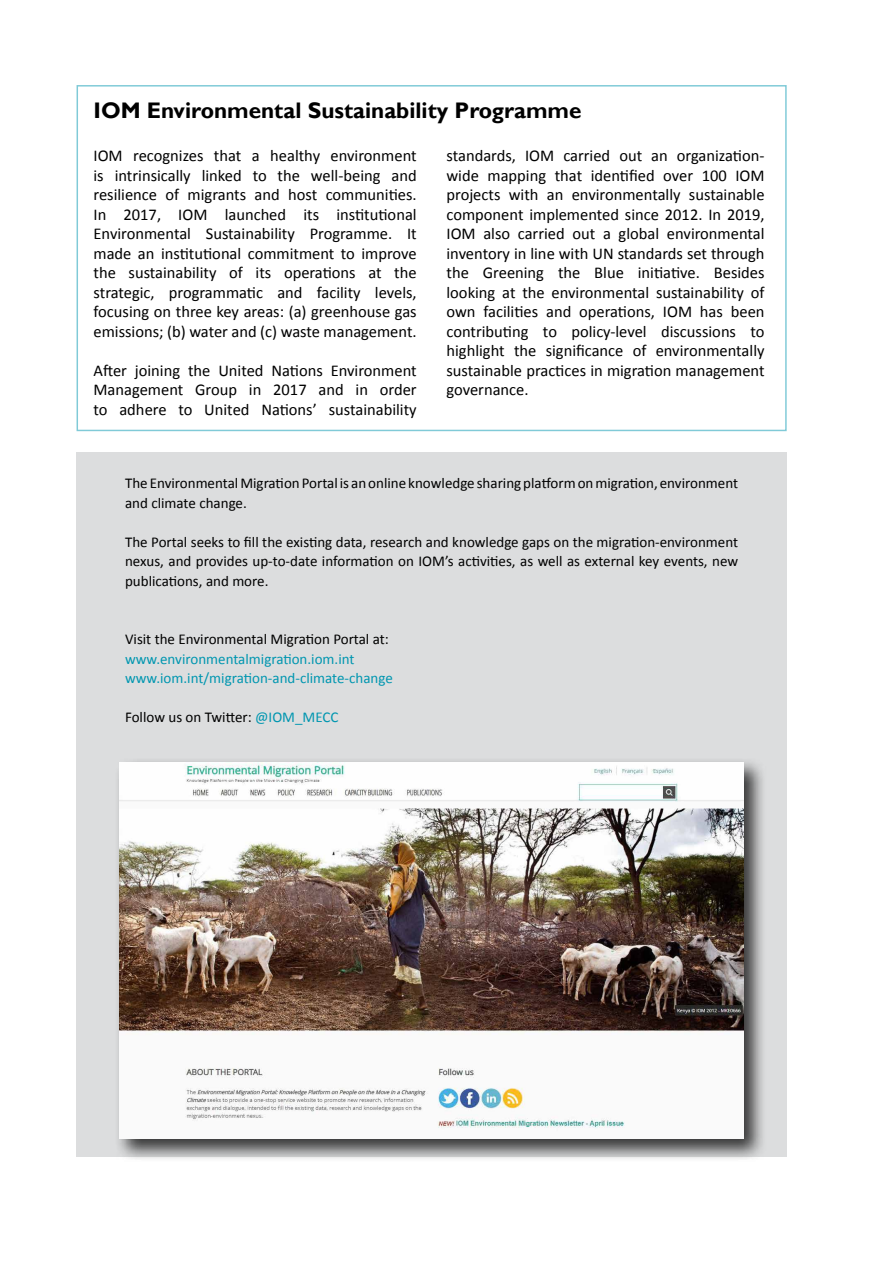
<style>
.page{position:relative;width:893px;height:1263px;background:#fff}
.page>*{position:absolute;margin:0;border:0;box-sizing:border-box;transform-origin:0 0}
.t1{font:700 22.5px "Gill Sans";color:#000}
.t2{font:16.5px/19.5px "Calibri";color:#000;text-align:justify}
.t3{font:15px/19.5px "Calibri";color:#000}
.t4{font:15px/19.5px "Calibri";color:#0096b0}
.s1{color:#0096b0}
</style>
<div class="page">
<div style="left:77px;top:452px;width:710px;height:705px;background:#dcddde"></div>
<div style="left:114px;top:757px;width:653px;height:405px;background:#000;opacity:.75"></div>
<img style="left:119px;top:762px;width:625px;height:377px">
<h1 class="t1" style="left:94px;top:96px;width:490px">IOM Environmental Sustainability Programme</h1>
<p class="t2" style="left:94px;top:146px;width:325px">IOM recognizes that a healthy environment is intrinsically linked to the well-being and resilience of migrants and host communities.<br>In 2017, IOM launched its institutional Environmental Sustainability Programme. It made an institutional commitment to improve the sustainability of its operations at the strategic, programmatic and facility levels, focusing on three key areas: (a) greenhouse gas emissions; (b) water and (c) waste management.</p>
<p class="t2" style="left:94px;top:360px;width:325px">After joining the United Nations Environment Management Group in 2017 and in order to adhere to United Nations’ sustainability</p>
<p class="t2" style="left:446px;top:146px;width:320px">standards, IOM carried out an organization&shy;wide mapping that identified over 100 IOM projects with an environmentally sustainable component implemented since 2012. In 2019, IOM also carried out a global environmental inventory in line with UN standards set through the Greening the Blue initiative. Besides looking at the environmental sustainability of own facilities and operations, IOM has been contributing to policy-level discussions to highlight the significance of environmentally sustainable practices in migration management governance.</p>
<p class="t3" style="left:125px;top:473px;width:615px">The Environmental Migration Portal is an online knowledge sharing platform on migration, environment and climate change.</p>
<p class="t3" style="left:125px;top:532px;width:615px;text-align:justify">The Portal seeks to fill the existing data, research and knowledge gaps on the migration-environment nexus, and provides up-to-date information on IOM’s activities, as well as external key events, new publications, and more.</p>
<p class="t3" style="left:125px;top:629px;width:265px">Visit the Environmental Migration Portal at:</p>
<p class="t4" style="left:125px;top:649px;width:269px">www.environmentalmigration.iom.int www.iom.int/migration-and-climate-change</p>
<p class="t3" style="left:125px;top:707px;width:215px">Follow us on Twitter: <span class="s1">@IOM_MECC</span></p>
</div>
